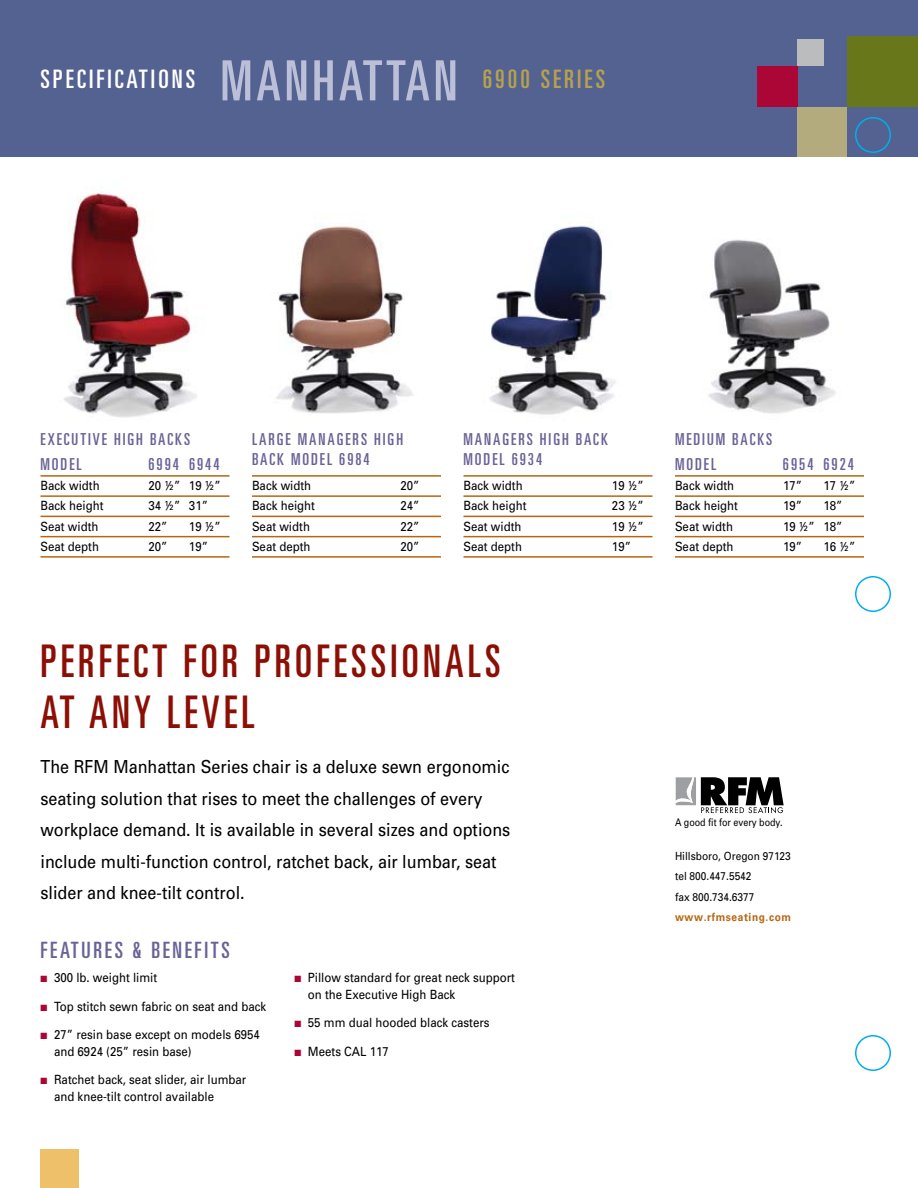
<style>
.page{position:relative;width:918px;height:1188px;background:#fff}
.page>*{position:absolute;margin:0;border:0;box-sizing:border-box;transform-origin:0 0}
.t1{font:ultra-condensed 45px "Univers";letter-spacing:.1em;color:#8b0f04;scale:.93 1}
.t2{font:ultra-condensed 25.5px "Univers";letter-spacing:.12em;color:#fff}
.t3{font:ultra-condensed 22.5px "Univers";letter-spacing:.12em;color:#696296}
.t4{font:18px/31.5px "Univers";color:#000;scale:.9 1}
.t5{font:ultra-condensed 16.5px/24.8px "Univers";letter-spacing:.12em;color:#696296}
.t6{font:12.75px/16.5px "Univers";color:#000;scale:.9 1}
.t7{font:11.25px/20.2px "Univers";color:#000;scale:.9 1}
.t8{font:700 11.25px "Univers";letter-spacing:.06em;color:#b66612;scale:.9 1}
.t9{font:10.5px "Univers";color:#000;scale:.85 1}
.s1{font-size:55.5px;color:#bbbfd7}
.s2{color:#b6a24d}
.s3{color:#ab0635}
</style>
<div class="page">
<svg style="left:676px;top:777px;width:108px;height:36px"></svg>
<div style="left:40px;top:1149px;width:40px;height:39px;background:#efc06a"></div>
<div style="left:0;top:0;width:918px;height:157px;background:#546292"></div>
<div style="left:847px;top:36px;width:71px;height:71px;background:#677719"></div>
<div style="left:797px;top:107px;width:50px;height:50px;background:#b3aa7e"></div>
<div style="left:757px;top:66px;width:40px;height:41px;background:#ab0635"></div>
<div style="left:797px;top:39px;width:27px;height:27px;background:#babcbe"></div>
<hr style="left:40px;top:475px;width:190px;height:2px;background:#b66612">
<hr style="left:40px;top:495px;width:190px;height:2px;background:#b66612">
<hr style="left:40px;top:516px;width:190px;height:1px;background:#b66612">
<hr style="left:40px;top:536px;width:190px;height:1px;background:#b66612">
<hr style="left:40px;top:556px;width:190px;height:2px;background:#b66612">
<hr style="left:252px;top:475px;width:189px;height:2px;background:#b66612">
<hr style="left:252px;top:495px;width:189px;height:2px;background:#b66612">
<hr style="left:252px;top:516px;width:189px;height:1px;background:#b66612">
<hr style="left:252px;top:536px;width:189px;height:1px;background:#b66612">
<hr style="left:252px;top:556px;width:189px;height:2px;background:#b66612">
<hr style="left:464px;top:475px;width:188px;height:2px;background:#b66612">
<hr style="left:464px;top:495px;width:188px;height:2px;background:#b66612">
<hr style="left:464px;top:516px;width:188px;height:1px;background:#b66612">
<hr style="left:464px;top:536px;width:188px;height:1px;background:#b66612">
<hr style="left:464px;top:556px;width:188px;height:2px;background:#b66612">
<hr style="left:675px;top:475px;width:189px;height:2px;background:#b66612">
<hr style="left:675px;top:495px;width:189px;height:2px;background:#b66612">
<hr style="left:675px;top:516px;width:189px;height:1px;background:#b66612">
<hr style="left:675px;top:536px;width:189px;height:1px;background:#b66612">
<hr style="left:675px;top:556px;width:189px;height:2px;background:#b66612">
<img style="left:63px;top:193px;width:134px;height:225px">
<img style="left:276px;top:226px;width:137px;height:188px">
<img style="left:489px;top:224px;width:127px;height:191px">
<img style="left:708px;top:239px;width:128px;height:175px">
<div style="left:855px;top:117px;width:36px;height:36px;border:2px solid #00aeef;border-radius:50%"></div>
<div style="left:855px;top:576px;width:36px;height:36px;border:2px solid #00aeef;border-radius:50%"></div>
<div style="left:855px;top:1035px;width:36px;height:36px;border:2px solid #00aeef;border-radius:50%"></div>
<h2 class="t2" style="left:40px;top:64px;width:512px">SPECIFICATIONS <span class="s1">MANHATTAN</span> <span class="s2">6900 SERIES</span></h2>
<p class="t5" style="left:40px;top:427px;width:150px">EXEC UTIVE HI GH BACKS<br>MODEL</p>
<p class="t5" style="left:148px;top:452px;width:72px">6994 6944</p>
<p class="t6" style="left:40px;top:477px;width:67px">Back width</p>
<p class="t6" style="left:149px;top:477px;width:82px">20 ½” 19 ½”</p>
<p class="t6" style="left:40px;top:497px;width:72px">Back height</p>
<p class="t6" style="left:149px;top:497px;width:68px">34 ½” 31”</p>
<p class="t6" style="left:40px;top:518px;width:66px">Seat width</p>
<p class="t6" style="left:149px;top:518px;width:23px">22”</p>
<p class="t6" style="left:189px;top:518px;width:37px">19 ½”</p>
<p class="t6" style="left:40px;top:538px;width:67px">Seat depth</p>
<p class="t6" style="left:149px;top:538px;width:23px">20”</p>
<p class="t6" style="left:189px;top:538px;width:23px">19”</p>
<p class="t5" style="left:252px;top:427px;width:102px">LARGE MANAGERS</p>
<p class="t5" style="left:374px;top:427px;width:30px">HI GH</p>
<p class="t5" style="left:252px;top:447px;width:59px">BACK MODEL</p>
<p class="t5" style="left:339px;top:447px;width:32px">6984</p>
<p class="t6" style="left:252px;top:477px;width:67px">Back width</p>
<p class="t6" style="left:400px;top:477px;width:23px">20”</p>
<p class="t6" style="left:252px;top:497px;width:72px">Back height</p>
<p class="t6" style="left:400px;top:497px;width:23px">24”</p>
<p class="t6" style="left:252px;top:518px;width:66px">Seat width</p>
<p class="t6" style="left:400px;top:518px;width:23px">22”</p>
<p class="t6" style="left:252px;top:538px;width:67px">Seat depth</p>
<p class="t6" style="left:400px;top:538px;width:23px">20”</p>
<p class="t5" style="left:464px;top:427px;width:56px">MANAGERS</p>
<p class="t5" style="left:540px;top:427px;width:69px">HI GH BACK</p>
<p class="t5" style="left:464px;top:447px;width:20px">MODEL</p>
<p class="t5" style="left:512px;top:447px;width:32px">6934</p>
<p class="t6" style="left:464px;top:477px;width:67px">Back width</p>
<p class="t6" style="left:612px;top:477px;width:37px">19 ½”</p>
<p class="t6" style="left:464px;top:497px;width:72px">Back height</p>
<p class="t6" style="left:612px;top:497px;width:37px">23 ½”</p>
<p class="t6" style="left:464px;top:518px;width:66px">Seat width</p>
<p class="t6" style="left:612px;top:518px;width:37px">19 ½”</p>
<p class="t6" style="left:464px;top:538px;width:67px">Seat depth</p>
<p class="t6" style="left:612px;top:538px;width:23px">19”</p>
<p class="t5" style="left:675px;top:427px;width:98px;text-indent:32px">UM BACKS<br>MODEL</p>
<p class="t5" style="left:675px;top:427px;width:9px">MEDI</p>
<p class="t5" style="left:783px;top:452px;width:72px">6954 6924</p>
<p class="t6" style="left:675px;top:477px;width:67px">Back width</p>
<p class="t6" style="left:783px;top:477px;width:23px">17”</p>
<p class="t6" style="left:823px;top:477px;width:37px">17 ½”</p>
<p class="t6" style="left:675px;top:497px;width:72px">Back height</p>
<p class="t6" style="left:783px;top:497px;width:23px">19”</p>
<p class="t6" style="left:823px;top:497px;width:23px">18”</p>
<p class="t6" style="left:675px;top:518px;width:66px">Seat width</p>
<p class="t6" style="left:783px;top:518px;width:68px">19 ½” 18”</p>
<p class="t6" style="left:675px;top:538px;width:67px">Seat depth</p>
<p class="t6" style="left:783px;top:538px;width:23px">19”</p>
<p class="t6" style="left:823px;top:538px;width:37px">16 ½”</p>
<h1 class="t1" style="left:40px;top:635px;width:42px">PERFEC</h1>
<h1 class="t1" style="left:152px;top:635px;width:130px">T FOR PROFESSIO</h1>
<h1 class="t1" style="left:423px;top:635px;width:66px">NALS</h1>
<h1 class="t1" style="left:41px;top:686px;width:214px">AT ANY LEVEL</h1>
<p class="t4" style="left:40px;top:751px;width:524px">The RFM Manhattan Series chair is a deluxe sewn ergonomic seating solution that rises to meet the challenges of every workplace demand. It is available in several sizes and options include multi-function control, ratchet back, air lumbar, seat slider and knee-tilt control.</p>
<h3 class="t3" style="left:40px;top:938px;width:64px">FE ATURES</h3>
<h3 class="t3" style="left:133px;top:938px;width:98px">&amp; BE NEFITS</h3>
<p class="t6" style="left:40px;top:969px;width:131px"><span class="s3">■</span> 300 lb. weight limit</p>
<p class="t6" style="left:40px;top:998px;width:252px"><span class="s3">■</span> Top stitch sewn fabric on seat and back</p>
<p class="t6" style="left:54px;top:1026px;width:230px;text-indent:-14px"><span class="s3">■</span> 27” resin base except on models 6954 and 6924 (25” resin base)</p>
<p class="t6" style="left:54px;top:1071px;width:215px;text-indent:-14px"><span class="s3">■</span> Ratchet back, seat slider, air lumbar and knee-tilt control available</p>
<p class="t6" style="left:308px;top:969px;width:232px;text-indent:-14px"><span class="s3">■</span> Pillow standard for great neck support on the Executive High Back</p>
<p class="t6" style="left:294px;top:1014px;width:218px"><span class="s3">■</span> 55 mm dual hooded black casters</p>
<p class="t6" style="left:294px;top:1043px;width:106px"><span class="s3">■</span> Meets CAL 117</p>
<p class="t9" style="left:675px;top:816px;width:128px">A good fit for every body.</p>
<p class="t7" style="left:675px;top:846px;width:130px">Hillsboro, Oregon 97123 tel 800.447.5542<br>fax 800.734.6377</p>
<p class="t8" style="left:675px;top:910px;width:130px">www.rfmseating.com</p>
</div>
